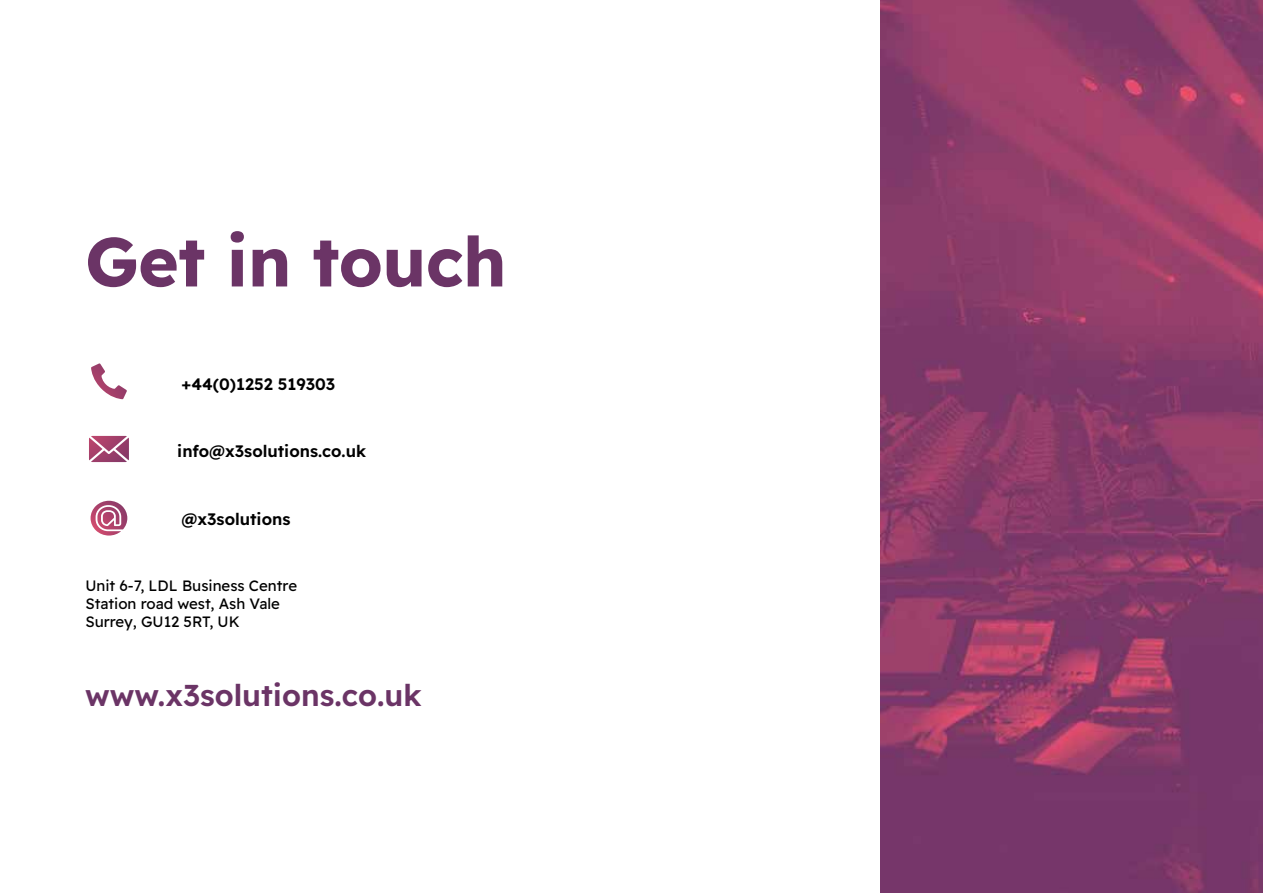
<style>
.page{position:relative;width:1263px;height:893px;background:#fff}
.page>*{position:absolute;margin:0;border:0;box-sizing:border-box;transform-origin:0 0}
.t1{font:700 69px "Readex Pro";letter-spacing:-.01em;color:#6b3466}
.t2{font:600 30px "Readex Pro";color:#6b3466}
.t3{font:600 16.5px "Readex Pro";color:#000}
.t4{font:15px/18px "Readex Pro";color:#000}
</style>
<div class="page">
<img style="left:880px;top:0;width:383px;height:893px">
<svg style="left:91px;top:363px;width:36px;height:36px"></svg>
<svg style="left:89px;top:436px;width:40px;height:26px"></svg>
<svg style="left:91px;top:501px;width:36px;height:35px"></svg>
<h1 class="t1" style="left:85px;top:222px;width:423px">Get in touch</h1>
<p class="t3" style="left:182px;top:374px;width:155px">+44(0)1252 519303</p>
<p class="t3" style="left:177px;top:442px;width:190px">info@x3solutions.co.uk</p>
<p class="t3" style="left:182px;top:510px;width:110px">@x3solutions</p>
<p class="t4" style="left:85px;top:577px;width:213px">Unit 6-7, LDL Business Centre<br>Station road west, Ash Vale<br>Surrey, GU12 5RT, UK</p>
<h2 class="t2" style="left:85px;top:678px;width:338px">www.x3solutions.co.uk</h2>
</div>
